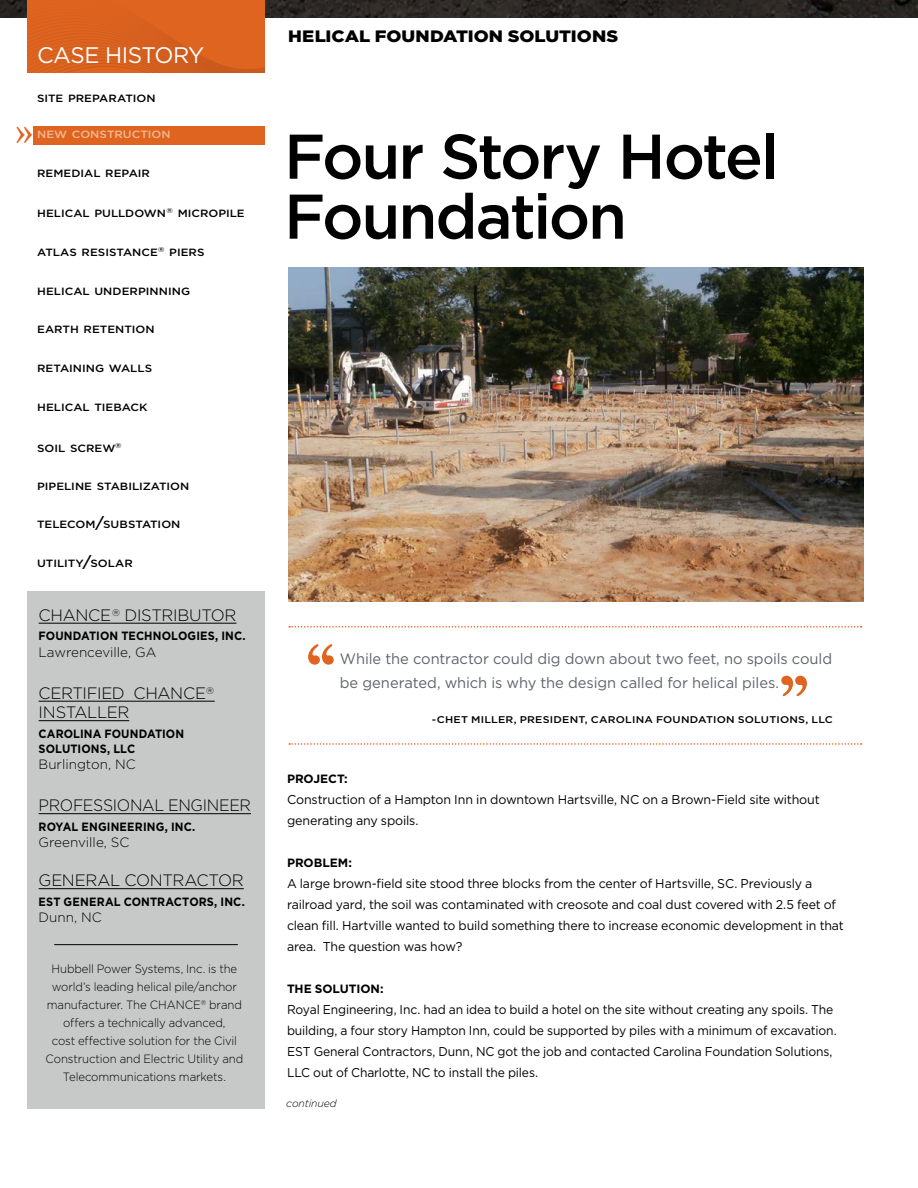
<style>
.page{position:relative;width:918px;height:1188px;background:#fff}
.page>*{position:absolute;margin:0;border:0;box-sizing:border-box;transform-origin:0 0}
.t1{font:500 63px/60px "Gotham";letter-spacing:-.05em;color:#000}
.t2{font:45px "Minion Pro";color:#df6420}
.t3{font:22.5px "Gotham";letter-spacing:-.025em;color:#fff}
.t4{font:300 16.5px/19.5px "Gotham";letter-spacing:-.02em;color:#000}
.t5{font:900 16.5px "Gotham";color:#000;scale:1.1 1}
.t6{font:300 16.5px "Gotham";letter-spacing:-.02em;color:#000;scale:.96 1}
.t7{font:15px/24px "Gotham";letter-spacing:-.005em;color:#5f636a}
.t8{font:300 13.5px "Gotham";color:#000}
.t9{font:12.75px/21px "Gotham";letter-spacing:-.015em;color:#000}
.t10{font:12.75px/21px "Gotham";letter-spacing:-.015em;color:#000;scale:.95 1}
.t11{font:300 12px "Gotham";letter-spacing:-.01em;color:#000;scale:.95 1}
.t12{font:700 12px/15px "Gotham";letter-spacing:.005em;color:#000;scale:.92 1}
.t13{font:700 12px "Gotham";letter-spacing:.005em;color:#000}
.t14{font:500 10.5px "Gotham";color:#000;scale:1.11 1}
.t15{font:500 10.5px "Gotham";color:#f1b993;scale:1.11 1}
.t16{font:italic 300 10.5px "Gotham";letter-spacing:-.01em;color:#000}
.t17{font:500 9.75px "Gotham";letter-spacing:.02em;color:#000;scale:1.11 1}
.t18{font:300 9.6px "Gotham";color:#000}
.s1{font-size:15px}
</style>
<div class="page">
<div style="left:34px;top:126px;width:231px;height:18px;background:#df6420"></div>
<img style="left:0;top:0;width:918px;height:17px">
<div style="left:27px;top:591px;width:237px;height:518px;background:#c7c9c8"></div>
<hr style="left:39px;top:623px;width:72px;height:1px;background:#000">
<hr style="left:120px;top:623px;width:117px;height:1px;background:#000">
<hr style="left:39px;top:701px;width:176px;height:1px;background:#000">
<hr style="left:39px;top:720px;width:90px;height:1px;background:#000">
<hr style="left:39px;top:813px;width:212px;height:1px;background:#000">
<hr style="left:39px;top:888px;width:205px;height:1px;background:#000">
<hr style="left:54px;top:944px;width:184px;height:1px;background:#000">
<svg style="left:27px;top:0;width:237px;height:73px;background:#da611f"></svg>
<svg style="left:289px;top:743px;width:573px;height:2px"></svg>
<svg style="left:289px;top:626px;width:573px;height:2px"></svg>
<svg style="left:308px;top:644px;width:26px;height:21px"></svg>
<svg style="left:781px;top:676px;width:26px;height:20px"></svg>
<img style="left:288px;top:267px;width:576px;height:334px">
<h3 class="t3" style="left:37px;top:43px;width:169px">CASE HISTORY</h3>
<p class="t14" style="left:37px;top:92px;width:108px">SITE PREPARATION</p>
<p class="t5" style="left:288px;top:26px;width:302px">HELICAL FOUNDATION SOLUTIONS</p>
<h2 class="t2" style="left:14px;top:109px;width:22px">»</h2>
<h1 class="t1" style="left:284px;top:125px;width:496px">FOUR STORY HOTEL<br>FOUNDATION</h1>
<p class="t15" style="left:37px;top:129px;width:122px">NEW CONSTRUCTION</p>
<p class="t14" style="left:37px;top:167px;width:103px">REMEDIAL REPAIR</p>
<p class="t14" style="left:37px;top:207px;width:189px">HELICAL PULLDOWN<sup>®</sup> MICROPILE</p>
<p class="t14" style="left:37px;top:247px;width:152px">ATLAS RESISTANCE<sup>®</sup> PIERS</p>
<p class="t14" style="left:37px;top:285px;width:139px">HELICAL UNDERPINNING</p>
<p class="t14" style="left:37px;top:323px;width:107px">EARTH RETENTION</p>
<p class="t14" style="left:37px;top:362px;width:105px">RETAINING WALLS</p>
<p class="t14" style="left:37px;top:402px;width:101px">HELICAL TIEBACK</p>
<p class="t14" style="left:37px;top:443px;width:78px">SOIL SCREW<sup>®</sup></p>
<p class="t14" style="left:37px;top:480px;width:139px">PIPELINE STABILIZATION</p>
<p class="t14" style="left:37px;top:518px;width:131px">TELECOM<span class="s1">/</span>SUBSTATION</p>
<p class="t14" style="left:37px;top:557px;width:88px">UTILITY<span class="s1">/</span>SOLAR</p>
<p class="t18" style="left:112px;top:607px;width:9px">®</p>
<p class="t4" style="left:39px;top:605px;width:199px">Chance distributor</p>
<p class="t12" style="left:39px;top:628px;width:227px">FOUNDATION TECHNOLOGIES, I NC.</p>
<p class="t8" style="left:39px;top:645px;width:118px">Lawrenceville, GA</p>
<p class="t4" style="left:39px;top:683px;width:169px">Certified chance<br>I nstaller</p>
<p class="t12" style="left:39px;top:726px;width:160px">CAROLINA FOUNDATION<br>SOLUTIONS, LLC</p>
<p class="t8" style="left:39px;top:757px;width:99px">Burlington, N C</p>
<p class="t6" style="left:39px;top:797px;width:223px">professional eng ineer</p>
<p class="t12" style="left:39px;top:819px;width:98px">ROYAL ENGINEER</p>
<p class="t12" style="left:143px;top:819px;width:58px">ING, I NC.</p>
<p class="t8" style="left:39px;top:835px;width:92px">Greenville, SC</p>
<p class="t4" style="left:39px;top:871px;width:207px">g eneral Contractor</p>
<p class="t12" style="left:39px;top:894px;width:157px">EST GE NERAL CONTRACTORS</p>
<p class="t12" style="left:214px;top:894px;width:35px">, INC.</p>
<p class="t8" style="left:39px;top:910px;width:65px">Dunn, NC</p>
<p class="t18" style="left:206px;top:685px;width:9px">®</p>
<p class="t11" style="left:51px;top:963px;width:197px">H ubbell Power Systems, I nc. is the</p>
<p class="t11" style="left:52px;top:981px;width:197px">world’s leading helical pile/anchor</p>
<p class="t11" style="left:47px;top:999px;width:127px">manufacturer. The CHAN</p>
<p class="t11" style="left:185px;top:999px;width:62px">CE<sup>®</sup> brand</p>
<p class="t11" style="left:63px;top:1017px;width:172px">offers a technically advanced,</p>
<p class="t11" style="left:52px;top:1035px;width:196px">cost effective solution for the Civil</p>
<p class="t11" style="left:45px;top:1053px;width:210px">Construction and Electric Utility and</p>
<p class="t11" style="left:63px;top:1071px;width:173px">Telecommunications markets.</p>
<p class="t7" style="left:340px;top:647px;width:494px">While the contractor could dig down about two feet, no spoils could be generated, which is why the design called for helical piles.</p>
<p class="t17" style="left:432px;top:714px;width:363px">-CH ET MILLER, PRESIDENT, CAROLINA FOUNDATION SOLUTIONS, LLC</p>
<p class="t13" style="left:287px;top:772px;width:62px">PROJECT:</p>
<p class="t9" style="left:287px;top:789px;width:534px">Construction of a Hampton Inn in downtown Hartsville, NC on a Brown-Field site without generating any spoils.</p>
<p class="t13" style="left:287px;top:856px;width:10px">PRO</p>
<p class="t13" style="left:314px;top:856px;width:40px">BLEM:</p>
<p class="t9" style="left:287px;top:873px;width:558px">A large brown-field site stood three blocks from the center of Hartsville, SC. Previously a railroad yard, the soil was contaminated with creosote and coal dust covered with 2.5 feet of clean fill. Hartville wanted to build something there to increase economic development in that area. The question was how?</p>
<p class="t13" style="left:287px;top:982px;width:98px">THE SOLUTION:</p>
<p class="t10" style="left:287px;top:999px;width:580px">Royal Engineering, Inc. had an idea to build a hotel on the site without creating any spoils. The building, a four story Hampton Inn, could be supported by piles with a minimum of excavation.<br>EST General Contractors, Dunn, NC got the job and contacted Carolina Foundation Solutions, LLC out of Charlotte, NC to install the piles.</p>
<p class="t16" style="left:286px;top:1097px;width:52px">continued</p>
</div>
